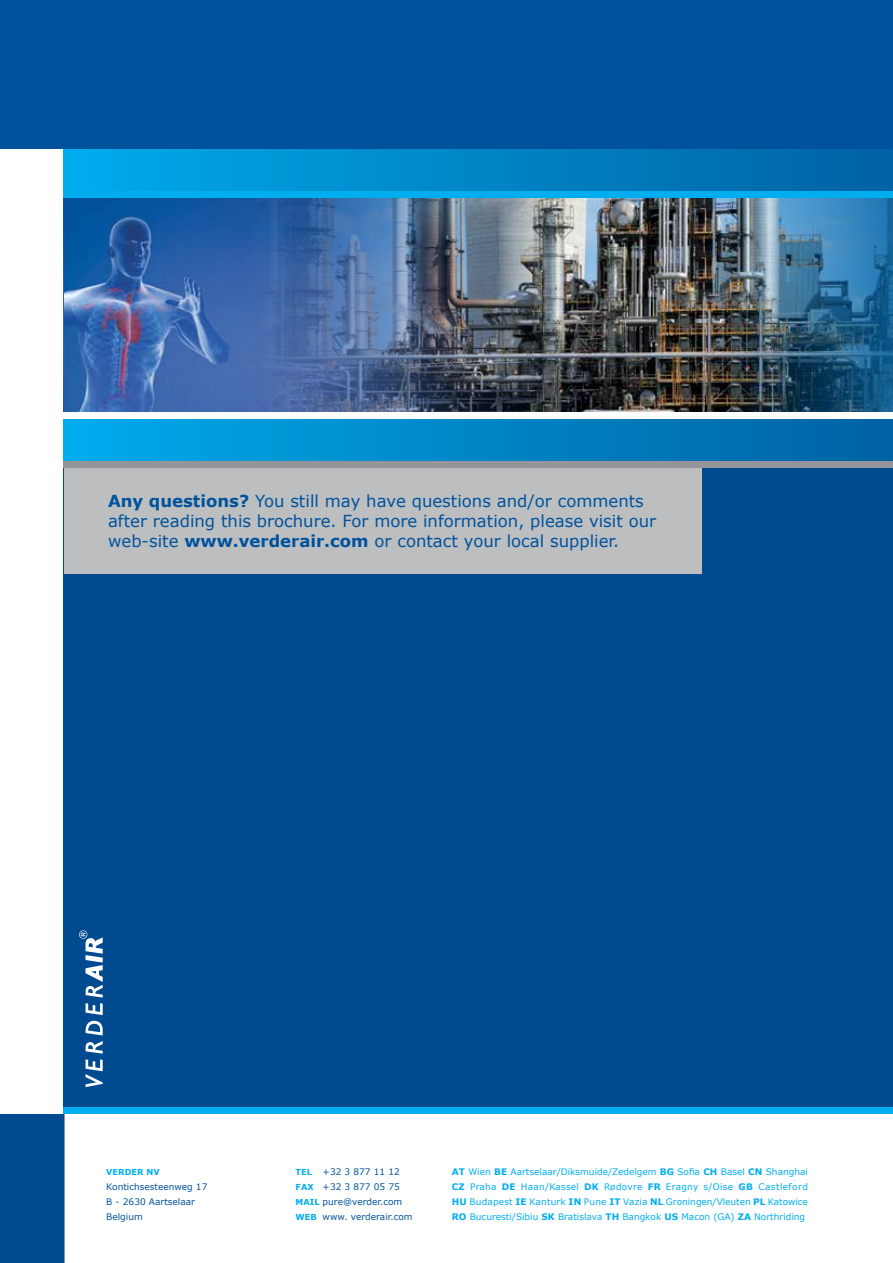
<style>
.page{position:relative;width:893px;height:1263px;background:#fff}
.page>*{position:absolute;margin:0;border:0;box-sizing:border-box;transform-origin:0 0}
.t1{font:16.5px/19.8px "Verdana";color:#00529c}
.t2{font:9px/15px "Verdana";color:#00aeef;text-align:justify}
.t3{font:9px/15px "Verdana";color:#00529c}
.t4{font:700 8.25px "Verdana";color:#00aeef}
.s1{font-weight:700}
.s2{font-weight:700;font-size:8.25px;color:#00aeef}
</style>
<div class="page">
<div style="left:64px;top:149px;width:829px;height:314px;background:linear-gradient(to right,#00aaeb,#0061a3)"></div>
<img style="left:685px;top:198px;width:208px;height:214px">
<div style="left:64px;top:468px;width:829px;height:642px;background:#004a8f"></div>
<div style="left:64px;top:468px;width:638px;height:106px;background:#bcbec0"></div>
<div style="left:0;top:0;width:893px;height:149px;background:#00529c"></div>
<div style="left:64px;top:1108px;width:829px;height:6px;background:#00aeef"></div>
<div style="left:64px;top:461px;width:829px;height:7px;background:#939598"></div>
<img style="left:590px;top:198px;width:95px;height:214px">
<img style="left:64px;top:198px;width:526px;height:214px">
<div style="left:64px;top:191px;width:829px;height:7px;background:#00aeef"></div>
<div style="left:0;top:412px;width:893px;height:7px;background:#fff"></div>
<div style="left:0;top:1114px;width:64px;height:149px;background:#004a8f"></div>
<svg style="left:86px;top:1041px;width:17px;height:46px"></svg>
<svg style="left:86px;top:1021px;width:17px;height:14px"></svg>
<svg style="left:86px;top:1003px;width:17px;height:12px"></svg>
<svg style="left:79px;top:930px;width:24px;height:67px"></svg>
<h1 class="t1" style="left:108px;top:491px;width:550px"><span class="s1">Any questions?</span> You still may have questions and/or comments after reading this brochure. For more information, please visit our web-site <span class="s1">www.verderair.com</span> or contact your local supplier.</h1>
<p class="t4" style="left:106px;top:1166px;width:55px">VERDER NV</p>
<p class="t3" style="left:106px;top:1179px;width:103px">Kontichsesteenweg 17<br>B - 2630 Aartselaar<br>Belgium</p>
<p class="t3" style="left:296px;top:1164px;width:118px"><span class="s2">TEL</span> +32 3 877 11 12<br><span class="s2">FAX</span> +32 3 877 05 75<br><span class="s2">MAIL</span> pure@verder.com<br><span class="s2">WEB</span> www. verderair.com</p>
<p class="t2" style="left:452px;top:1164px;width:358px"><span class="s1">AT</span> Wien <span class="s1">BE</span> Aartselaar/Diksmuide/Zedelgem <span class="s1">BG</span> Sofia <span class="s1">CH</span> Basel <span class="s1">CN</span> Shanghai <span class="s1">CZ</span> Praha <span class="s1">DE</span> Haan/Kassel <span class="s1">DK</span> Rødovre <span class="s1">FR</span> Eragny s/Oise <span class="s1">GB</span> Castleford <span class="s1">HU</span> Budapest <span class="s1">IE</span> Kanturk <span class="s1">IN</span> Pune <span class="s1">IT</span> Vazia <span class="s1">NL</span> Groningen/Vleuten <span class="s1">PL</span> Katowice <span class="s1">RO</span> Bucuresti/Sibiu <span class="s1">SK</span> Bratislava <span class="s1">TH</span> Bangkok <span class="s1">US</span> Macon (GA) <span class="s1">ZA</span> Northriding</p>
</div>
